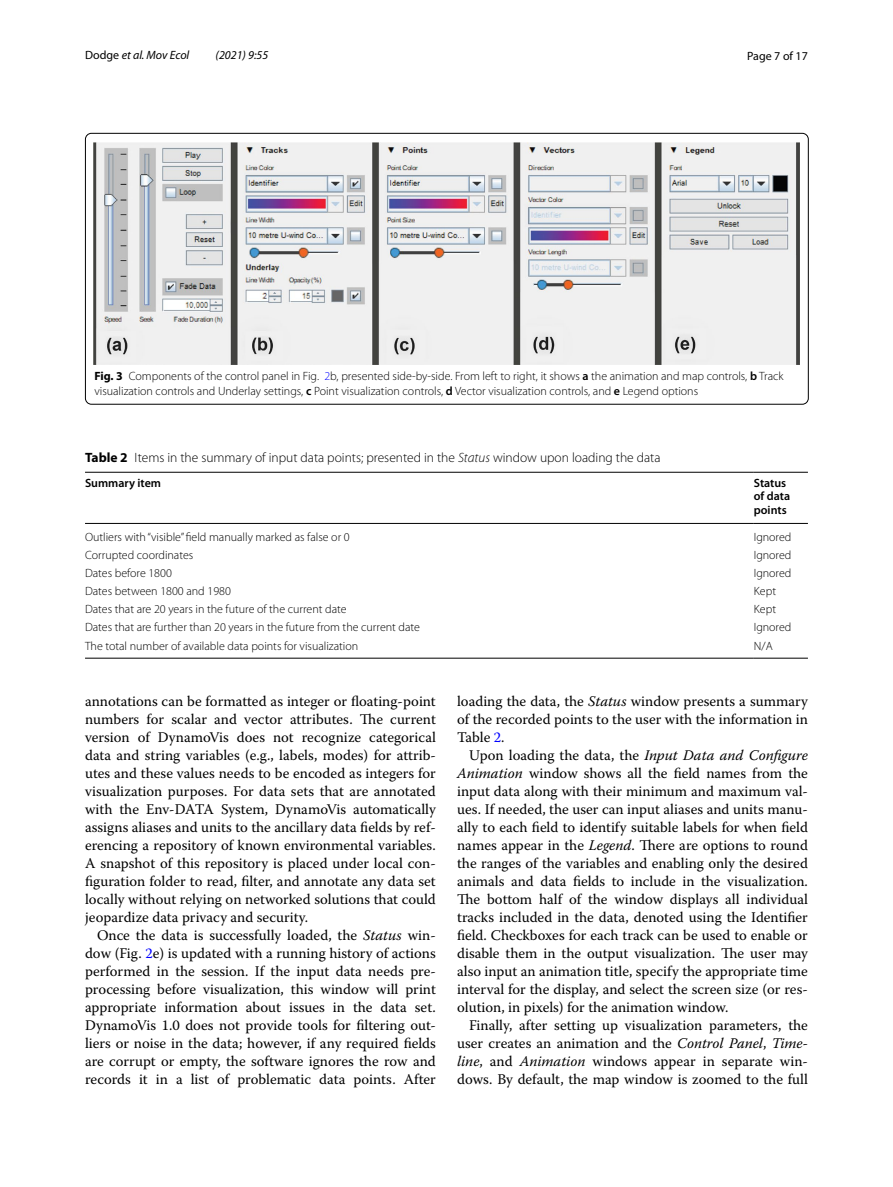
<style>
.page{position:relative;width:893px;height:1187px;background:#fff}
.page>*{position:absolute;margin:0;border:0;box-sizing:border-box;transform-origin:0 0}
.t1{font:14.7px/18px "Warnock Pro";color:#000;text-align:justify}
.t2{font:300 13.5px "Myriad Pro";color:#000}
.t3{font:300 12px/15px "Myriad Pro";color:#000}
.t4{font:600 12px/13.5px "Myriad Pro";color:#000}
.t5{font:italic 12px "Myriad Pro";color:#000}
.t6{font:12px "Myriad Pro";color:#000}
.s1{font-style:normal}
.s2{font-weight:700}
.s3{color:#00f}
.s4{font-weight:600}
.s5{font-style:italic}
</style>
<div class="page">
<img style="left:94px;top:142px;width:706px;height:223px">
<div style="left:85px;top:133px;width:723px;height:271px;border:1px solid #000;border-radius:6px"></div>
<hr style="left:85px;top:472px;width:669px;height:1px;background:#000">
<hr style="left:85px;top:523px;width:669px;height:1px;background:#000">
<hr style="left:754px;top:472px;width:54px;height:1px;background:#000">
<hr style="left:754px;top:523px;width:54px;height:1px;background:#000">
<hr style="left:85px;top:658px;width:669px;height:1px;background:#000">
<hr style="left:754px;top:658px;width:54px;height:1px;background:#000">
<p class="t5" style="left:85px;top:48px;width:106px"><span class="s1">Dodge</span> et al. Mov Ecol</p>
<p class="t5" style="left:216px;top:48px;width:54px">(2021) 9:55</p>
<p class="t6" style="left:747px;top:48px;width:62px">Page 7 of 17</p>
<p class="t3" style="left:94px;top:368px;width:691px"><span class="s2">Fig. 3</span> Components of the control panel in Fig. <span class="s3">2</span>b, presented side-by-side. From left to right, it shows <span class="s4">a</span> the animation and map controls, <span class="s4">b</span> Track visualization controls and Underlay settings, <span class="s4">c</span> Point visualization controls, <span class="s4">d</span> Vector visualization controls, and <span class="s4">e</span> Legend options</p>
<p class="t2" style="left:85px;top:450px;width:577px"><span class="s2">Table 2</span> Items in the summary of input data points; presented in the <span class="s5">Status</span> window upon loading the data</p>
<p class="t4" style="left:85px;top:475px;width:78px">Summary item</p>
<p class="t4" style="left:754px;top:475px;width:38px">Status of data points</p>
<p class="t3" style="left:85px;top:529px;width:266px">Outliers with “visible” field manually marked as false or 0</p>
<p class="t3" style="left:754px;top:529px;width:39px">Ignored</p>
<p class="t3" style="left:85px;top:547px;width:110px">Corrupted coordinates</p>
<p class="t3" style="left:754px;top:547px;width:39px">Ignored</p>
<p class="t3" style="left:85px;top:565px;width:88px">Dates before 1800</p>
<p class="t3" style="left:754px;top:565px;width:39px">Ignored</p>
<p class="t3" style="left:85px;top:583px;width:147px">Dates between 1800 and 1980</p>
<p class="t3" style="left:754px;top:583px;width:24px">Kept</p>
<p class="t3" style="left:85px;top:602px;width:263px">Dates that are 20 years in the future of the current date</p>
<p class="t3" style="left:754px;top:602px;width:24px">Kept</p>
<p class="t3" style="left:85px;top:620px;width:336px">Dates that are further than 20 years in the future from the current date</p>
<p class="t3" style="left:754px;top:620px;width:39px">Ignored</p>
<p class="t3" style="left:85px;top:638px;width:275px">The total number of available data points for visualization</p>
<p class="t3" style="left:754px;top:638px;width:20px">N/A</p>
<p class="t1" style="left:85px;top:691px;width:352px">annotations can be formatted as integer or floating-point numbers for scalar and vector attributes. The current version of DynamoVis does not recognize categorical data and string variables (e.g., labels, modes) for attrib&shy;utes and these values needs to be encoded as integers for visualization purposes. For data sets that are annotated with the Env-DATA System, DynamoVis automatically assigns aliases and units to the ancillary data fields by ref&shy;erencing a repository of known environmental variables.<br>A snapshot of this repository is placed under local con&shy;figuration folder to read, filter, and annotate any data set locally without relying on networked solutions that could jeopardize data privacy and security.</p>
<p class="t1" style="left:85px;top:925px;width:352px;text-indent:12px">Once the data is successfully loaded, the <span class="s5">Status</span> win&shy;dow (Fig. <span class="s3">2</span>e) is updated with a running history of actions performed in the session. If the input data needs pre&shy;processing before visualization, this window will print appropriate information about issues in the data set.<br>DynamoVis 1.0 does not provide tools for filtering out&shy;liers or noise in the data; however, if any required fields are corrupt or empty, the software ignores the row and records it in a list of problematic data points. After</p>
<p class="t1" style="left:457px;top:691px;width:352px">loading the data, the <span class="s5">Status</span> window presents a summary of the recorded points to the user with the information in Table <span class="s3">2</span>.</p>
<p class="t1" style="left:457px;top:745px;width:352px;text-indent:12px">Upon loading the data, the <span class="s5">Input Data and Configure Animation</span> window shows all the field names from the input data along with their minimum and maximum val&shy;ues. If needed, the user can input aliases and units manu&shy;ally to each field to identify suitable labels for when field names appear in the <span class="s5">Legend</span>. There are options to round the ranges of the variables and enabling only the desired animals and data fields to include in the visualization.<br>The bottom half of the window displays all individual tracks included in the data, denoted using the Identifier field. Checkboxes for each track can be used to enable or disable them in the output visualization. The user may also input an animation title, specify the appropriate time interval for the display, and select the screen size (or res&shy;olution, in pixels) for the animation window.</p>
<p class="t1" style="left:457px;top:1015px;width:352px;text-indent:12px">Finally, after setting up visualization parameters, the user creates an animation and the <span class="s5">Control Panel</span>, <span class="s5">Time&shy;line</span>, and <span class="s5">Animation</span> windows appear in separate win&shy;dows. By default, the map window is zoomed to the full</p>
</div>
